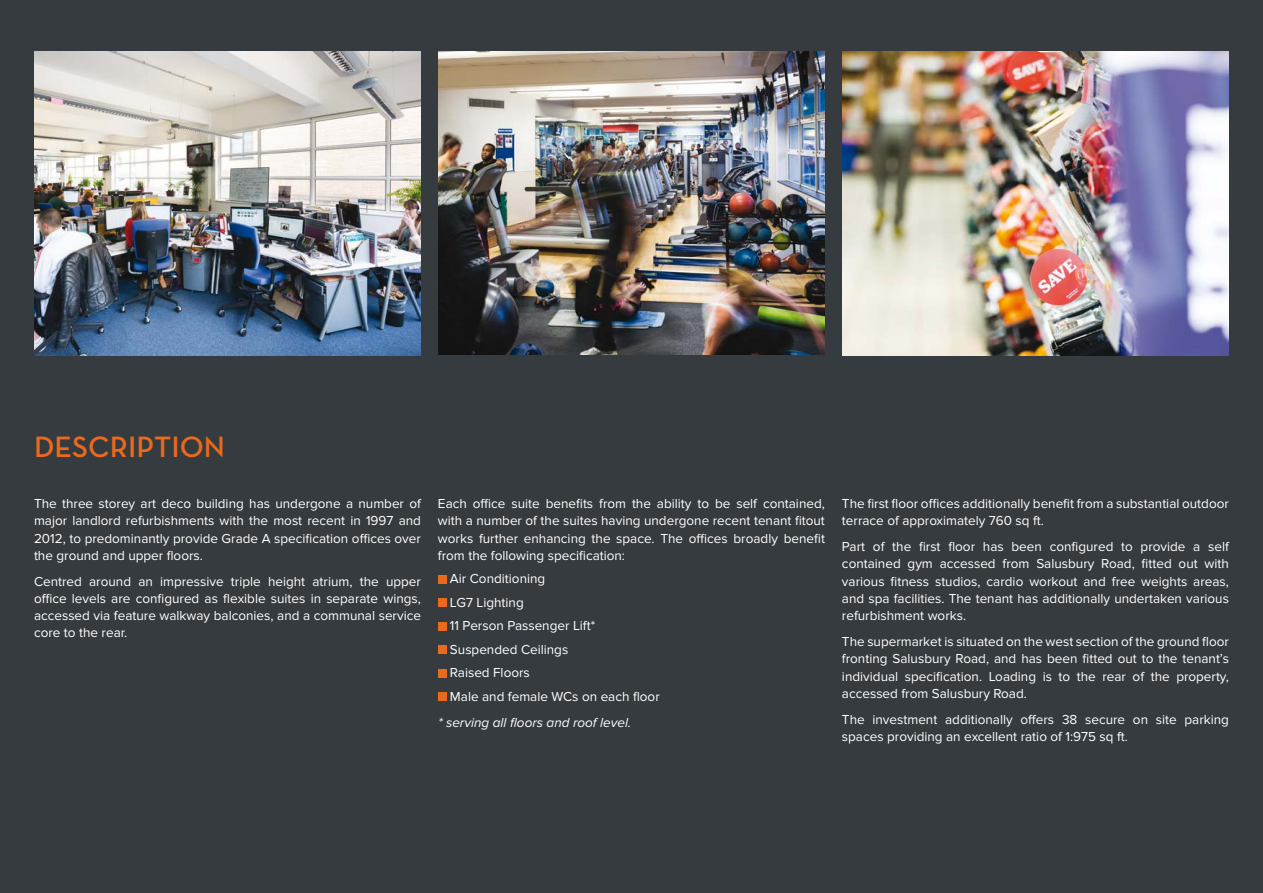
<style>
.page{position:relative;width:1263px;height:893px;background:#363b3f}
.page>*{position:absolute;margin:0;border:0;box-sizing:border-box;transform-origin:0 0}
.t1{font:600 30px "Neutra Text";color:#eb691c}
.t2{font:13.5px/17.2px "Proxima Nova";color:#fff;text-align:justify}
.t3{font:italic 13.5px "Proxima Nova";color:#fff}
</style>
<div class="page">
<div style="left:438px;top:575px;width:8px;height:8px;background:#eb691c"></div>
<div style="left:438px;top:598px;width:8px;height:9px;background:#eb691c"></div>
<div style="left:438px;top:622px;width:8px;height:8px;background:#eb691c"></div>
<div style="left:438px;top:645px;width:8px;height:9px;background:#eb691c"></div>
<div style="left:438px;top:669px;width:8px;height:8px;background:#eb691c"></div>
<div style="left:438px;top:692px;width:8px;height:9px;background:#eb691c"></div>
<img style="left:34px;top:51px;width:387px;height:304px">
<img style="left:842px;top:51px;width:387px;height:304px">
<img style="left:438px;top:51px;width:387px;height:304px">
<h1 class="t1" style="left:34px;top:436px;width:193px">DESCRIPTION</h1>
<p class="t2" style="left:34px;top:496px;width:388px">The three storey art deco building has undergone a number of major landlord refurbishments with the most recent in 1997 and 2012, to predominantly provide Grade A specification offices over the ground and upper floors.</p>
<p class="t2" style="left:34px;top:574px;width:388px">Centred around an impressive triple height atrium, the upper office levels are configured as flexible suites in separate wings, accessed via feature walkway balconies, and a communal service core to the rear.</p>
<p class="t2" style="left:438px;top:496px;width:388px">Each office suite benefits from the ability to be self contained, with a number of the suites having undergone recent tenant fitout works further enhancing the space. The offices broadly benefit from the following specification:</p>
<p class="t2" style="left:450px;top:568px;width:211px;line-height:23.5px;text-align:left">Air Conditioning<br>LG7 Lighting<br>11 Person Passenger Lift*<br>Suspended Ceilings<br>Raised Floors<br>Male and female WCs on each floor</p>
<p class="t3" style="left:438px;top:718px;width:195px">* serving all floors and roof level.</p>
<p class="t2" style="left:842px;top:496px;width:388px">The first floor offices additionally benefit from a substantial outdoor terrace of approximately 760 sq ft.</p>
<p class="t2" style="left:842px;top:539px;width:388px">Part of the first floor has been configured to provide a self contained gym accessed from Salusbury Road, fitted out with various fitness studios, cardio workout and free weights areas, and spa facilities. The tenant has additionally undertaken various refurbishment works.</p>
<p class="t2" style="left:842px;top:634px;width:388px">The supermarket is situated on the west section of the ground floor fronting Salusbury Road, and has been fitted out to the tenant’s individual specification. Loading is to the rear of the property, accessed from Salusbury Road.</p>
<p class="t2" style="left:842px;top:712px;width:388px">The investment additionally offers 38 secure on site parking spaces providing an excellent ratio of 1:975 sq ft.</p>
</div>
